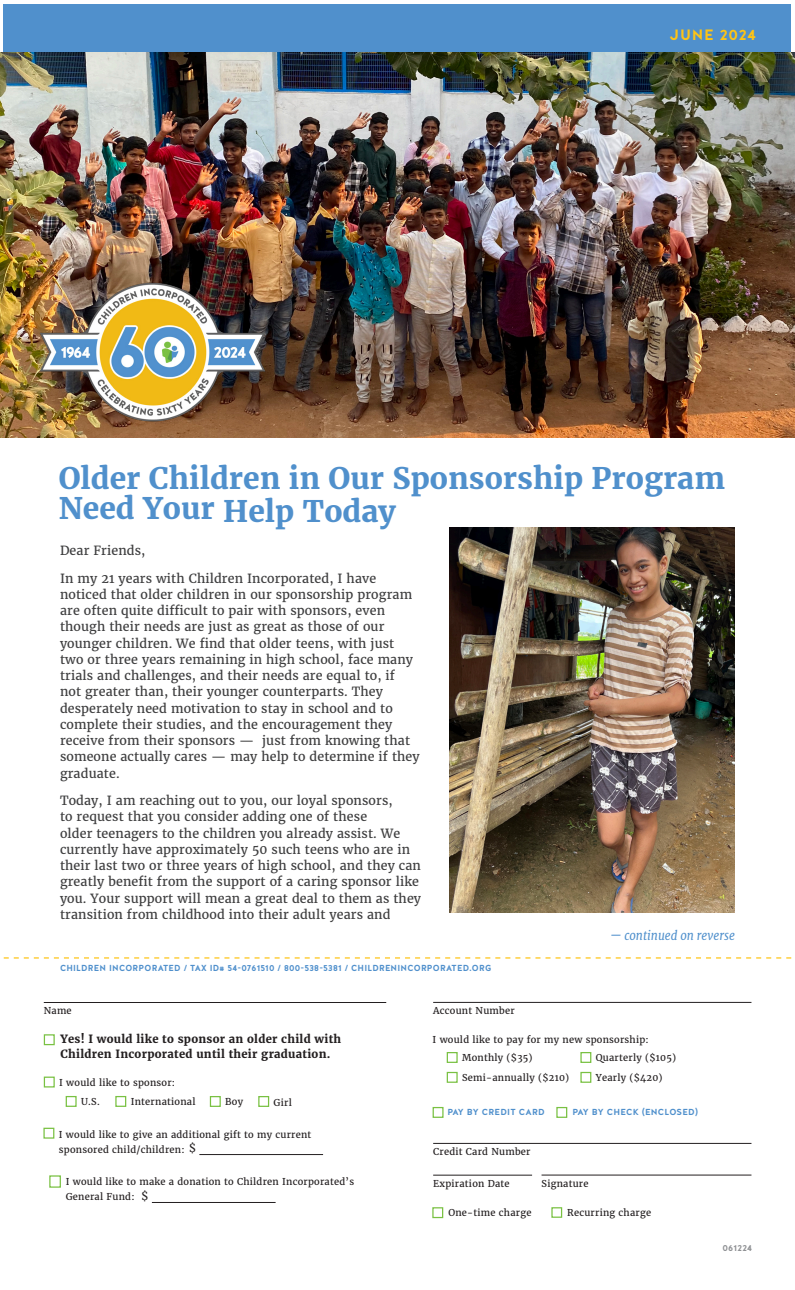
<style>
.page{position:relative;width:795px;height:1290px;background:#fff}
.page>*{position:absolute;margin:0;border:0;box-sizing:border-box;transform-origin:0 0}
.t1{font:700 29.38px/32.5px "Merriweather";color:#5090cc}
.t2{font:700 15px "Halis GR";letter-spacing:.05em;color:#fec415}
.Body{font:12.5px/16.2px "Merriweather";letter-spacing:.01em;color:#3e3e3f}
.t3{font:italic 12.5px "Merriweather";color:#5090cc;scale:.93 1}
.t4{font:700 11.25px/15px "Merriweather";letter-spacing:.025em;color:#231f20}
.t5{font:11.25px "Merriweather";color:#231f20}
.t6{font:9.38px/15px "Merriweather";letter-spacing:.025em;color:#231f20}
.t7{font:700 8.75px "Halis GR";letter-spacing:.025em;color:#5090cc}
.t8{font:700 8.75px "Halis GR";letter-spacing:.025em;color:#8f9194}
</style>
<div class="page">
<div style="left:4px;top:4px;width:787px;height:49px;background:#5090cc"></div>
<svg style="left:4px;top:957px;width:787px;height:2px"></svg>
<hr style="left:44px;top:1002px;width:342px;height:1px;background:#231f20">
<hr style="left:433px;top:1002px;width:318px;height:1px;background:#231f20">
<hr style="left:433px;top:1143px;width:318px;height:1px;background:#231f20">
<hr style="left:433px;top:1175px;width:99px;height:1px;background:#231f20">
<div style="left:44px;top:1034px;width:11px;height:11px;border:1px solid #79c142"></div>
<div style="left:432px;top:1207px;width:11px;height:11px;border:1px solid #79c142"></div>
<div style="left:447px;top:1052px;width:11px;height:11px;border:1px solid #79c142"></div>
<div style="left:580px;top:1052px;width:11px;height:11px;border:1px solid #79c142"></div>
<div style="left:447px;top:1072px;width:11px;height:11px;border:1px solid #79c142"></div>
<div style="left:580px;top:1072px;width:11px;height:11px;border:1px solid #79c142"></div>
<div style="left:433px;top:1107px;width:11px;height:11px;border:1px solid #79c142"></div>
<div style="left:556px;top:1107px;width:11px;height:11px;border:1px solid #79c142"></div>
<div style="left:43px;top:1128px;width:11px;height:11px;border:1px solid #79c142"></div>
<hr style="left:199px;top:1154px;width:124px;height:1px;background:#231f20">
<hr style="left:542px;top:1175px;width:209px;height:1px;background:#231f20">
<div style="left:44px;top:1077px;width:11px;height:11px;border:1px solid #79c142"></div>
<div style="left:66px;top:1096px;width:11px;height:11px;border:1px solid #79c142"></div>
<div style="left:210px;top:1096px;width:11px;height:11px;border:1px solid #79c142"></div>
<div style="left:115px;top:1096px;width:11px;height:11px;border:1px solid #79c142"></div>
<div style="left:258px;top:1096px;width:11px;height:11px;border:1px solid #79c142"></div>
<img style="left:0;top:53px;width:795px;height:384px">
<img style="left:449px;top:527px;width:286px;height:385px">
<img style="left:35px;top:277px;width:235px;height:149px">
<div style="left:49px;top:1175px;width:12px;height:13px;border:1px solid #79c142"></div>
<hr style="left:152px;top:1202px;width:124px;height:1px;background:#231f20">
<div style="left:551px;top:1207px;width:11px;height:11px;border:1px solid #79c142"></div>
<p class="t2" style="left:670px;top:25px;width:88px">JUNE 2024</p>
<p class="t1" style="left:59px;top:462px;width:668px">Older Children in Our Sponsorship Program<br>Need Your Help Today</p>
<p class="Body" style="left:60px;top:542px;width:87px">Dear Friends,</p>
<p class="Body" style="left:60px;top:570px;width:361px">In my 21 years with Children Incorporated, I have noticed that older children in our sponsorship program are often quite difficult to pair with sponsors, even though their needs are just as great as those of our younger children. We find that older teens, with just two or three years remaining in high school, face many trials and challenges, and their needs are equal to, if<br>not greater than, their younger counterparts. They desperately need motivation to stay in school and to complete their studies, and the encouragement they receive from their sponsors — just from knowing that someone actually cares — may help to determine if they graduate.</p>
<p class="Body" style="left:60px;top:792px;width:363px">Today, I am reaching out to you, our loyal sponsors,<br>to request that you consider adding one of these<br>older teenagers to the children you already assist. We currently have approximately 50 such teens who are in their last two or three years of high school, and they can greatly benefit from the support of a caring sponsor like you. Your support will mean a great deal to them as they transition from childhood into their adult years and</p>
<p class="t7" style="left:60px;top:962px;width:433px">CHILDREN INCORPORATED / TAX ID# 54-0761510 / 800-538-5381 / CHILDRENINCORPORATED.ORG</p>
<p class="t3" style="left:610px;top:927px;width:136px">— continued on reverse</p>
<p class="t6" style="left:44px;top:1003px;width:29px">Name</p>
<p class="t4" style="left:60px;top:1032px;width:282px">Yes! I would like to sponsor an older child with<br>Children Incorporated until their graduation.</p>
<p class="t6" style="left:59px;top:1075px;width:117px">I would like to sponsor:</p>
<p class="t6" style="left:81px;top:1094px;width:20px">U.S.</p>
<p class="t6" style="left:131px;top:1094px;width:66px">International</p>
<p class="t6" style="left:225px;top:1094px;width:19px">Boy</p>
<p class="t6" style="left:274px;top:1095px;width:20px">Girl</p>
<p class="t6" style="left:59px;top:1127px;width:254px">I would like to give an additional gift to my current sponsored child/children:</p>
<p class="t5" style="left:189px;top:1141px;width:9px">$</p>
<p class="t6" style="left:66px;top:1174px;width:290px">I would like to make a donation to Children Incorporated’s<br>General Fund:</p>
<p class="t5" style="left:141px;top:1189px;width:9px">$</p>
<p class="t6" style="left:433px;top:1003px;width:83px">Account Number</p>
<p class="t6" style="left:433px;top:1032px;width:218px">I would like to pay for my new sponsorship:</p>
<p class="t6" style="left:462px;top:1050px;width:72px">Monthly ($35)</p>
<p class="t6" style="left:596px;top:1050px;width:82px">Quarterly ($105)</p>
<p class="t6" style="left:462px;top:1070px;width:109px">Semi-annually ($210)</p>
<p class="t6" style="left:596px;top:1070px;width:68px">Yearly ($420)</p>
<p class="t7" style="left:447px;top:1106px;width:99px">PAY BY CREDIT CARD</p>
<p class="t7" style="left:572px;top:1106px;width:127px">PAY BY CHECK (ENCLOSED)</p>
<p class="t6" style="left:433px;top:1144px;width:99px">Credit Card Number</p>
<p class="t6" style="left:433px;top:1176px;width:78px">Expiration Date</p>
<p class="t6" style="left:448px;top:1205px;width:85px">One-time charge</p>
<p class="t6" style="left:542px;top:1176px;width:49px">Signature</p>
<p class="t6" style="left:567px;top:1205px;width:85px">Recurring charge</p>
<p class="t8" style="left:722px;top:1243px;width:31px">061224</p>
</div>
